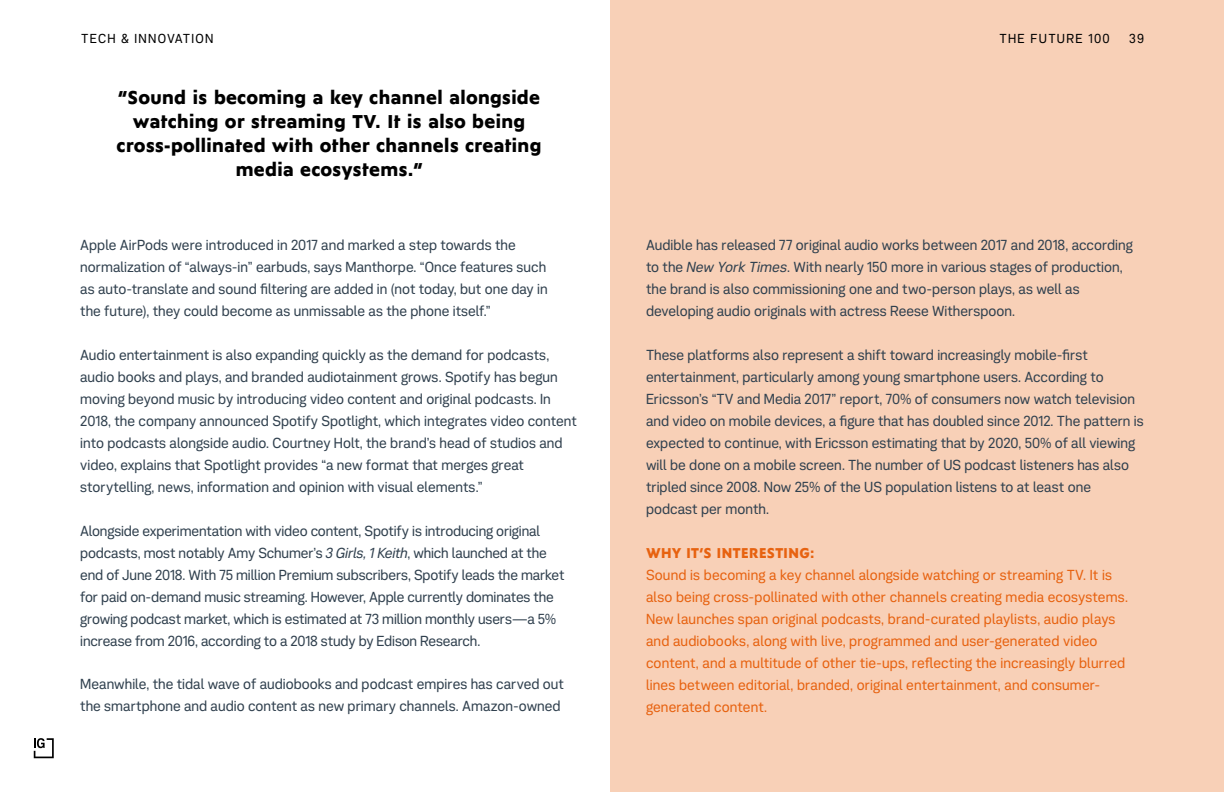
<style>
.page{position:relative;width:1224px;height:792px;background:#fff}
.page>*{position:absolute;margin:0;border:0;box-sizing:border-box;transform-origin:0 0}
.t1{font:800 19px/24px "Ysans Std";letter-spacing:-.005em;color:#000;text-align:center}
.t2{font:14.5px/22px "Thompson Modern";color:#31414f}
.t3{font:14.5px/22px "Thompson Modern";letter-spacing:.01em;color:#e76210}
.t4{font:800 14.5px "Ysans Std";color:#e76210}
.t5{font:13px "Thompson Modern";letter-spacing:.1em;color:#000}
.s1{font-style:italic}
</style>
<div class="page">
<div style="left:610px;top:0;width:614px;height:792px;background:#f8d0b7"></div>
<svg style="left:34px;top:738px;width:20px;height:20px"></svg>
<p class="t5" style="left:81px;top:31px;width:134px">TECH &amp; INNOVATION</p>
<p class="t5" style="left:999px;top:31px;width:112px">THE FUTURE 100</p>
<p class="t5" style="left:1129px;top:31px;width:17px">39</p>
<h1 class="t1" style="left:117px;top:86px;width:426px">“Sound is becoming a key channel alongside watching or streaming TV. It is also being cross-pollinated with other channels creating media ecosystems.”</h1>
<p class="t2" style="left:80px;top:233px;width:469px">Apple AirPods were introduced in 2017 and marked a step towards the normalization of “always-in” earbuds, says Manthorpe. “Once features such as auto-translate and sound filtering are added in (not today, but one day in the future), they could become as unmissable as the phone itself.”</p>
<p class="t2" style="left:80px;top:343px;width:498px">Audio entertainment is also expanding quickly as the demand for podcasts, audio books and plays, and branded audiotainment grows. Spotify has begun moving beyond music by introducing video content and original podcasts. In 2018, the company announced Spotify Spotlight, which integrates video content into podcasts alongside audio. Courtney Holt, the brand’s head of studios and video, explains that Spotlight provides “a new format that merges great storytelling, news, information and opinion with visual elements.”</p>
<p class="t2" style="left:80px;top:519px;width:486px">Alongside experimentation with video content, Spotify is introducing original podcasts, most notably Amy Schumer’s <span class="s1">3 Girls, 1 Keith</span>, which launched at the end of June 2018. With 75 million Premium subscribers, Spotify leads the market for paid on-demand music streaming. However, Apple currently dominates the growing podcast market, which is estimated at 73 million monthly users—a 5% increase from 2016, according to a 2018 study by Edison Research.</p>
<p class="t2" style="left:80px;top:673px;width:485px">Meanwhile, the tidal wave of audiobooks and podcast empires has carved out the smartphone and audio content as new primary channels. Amazon-owned</p>
<p class="t2" style="left:646px;top:233px;width:488px">Audible has released 77 original audio works between 2017 and 2018, according to the <span class="s1">New York Times</span>. With nearly 150 more in various stages of production, the brand is also commissioning one and two-person plays, as well as developing audio originals with actress Reese Witherspoon.</p>
<p class="t2" style="left:646px;top:343px;width:499px">These platforms also represent a shift toward increasingly mobile-first entertainment, particularly among young smartphone users. According to Ericsson’s “TV and Media 2017” report, 70% of consumers now watch television and video on mobile devices, a figure that has doubled since 2012. The pattern is expected to continue, with Ericsson estimating that by 2020, 50% of all viewing will be done on a mobile screen. The number of US podcast listeners has also tripled since 2008. Now 25% of the US population listens to at least one podcast per month.</p>
<p class="t4" style="left:646px;top:545px;width:170px">WHY IT’S INTERESTING:</p>
<p class="t3" style="left:646px;top:563px;width:484px">Sound is becoming a key channel alongside watching or streaming TV. It is also being cross-pollinated with other channels creating media ecosystems.<br>New launches span original podcasts, brand-curated playlists, audio plays and audiobooks, along with live, programmed and user-generated video content, and a multitude of other tie-ups, reflecting the increasingly blurred lines between editorial, branded, original entertainment, and consumer&shy;generated content.</p>
</div>
